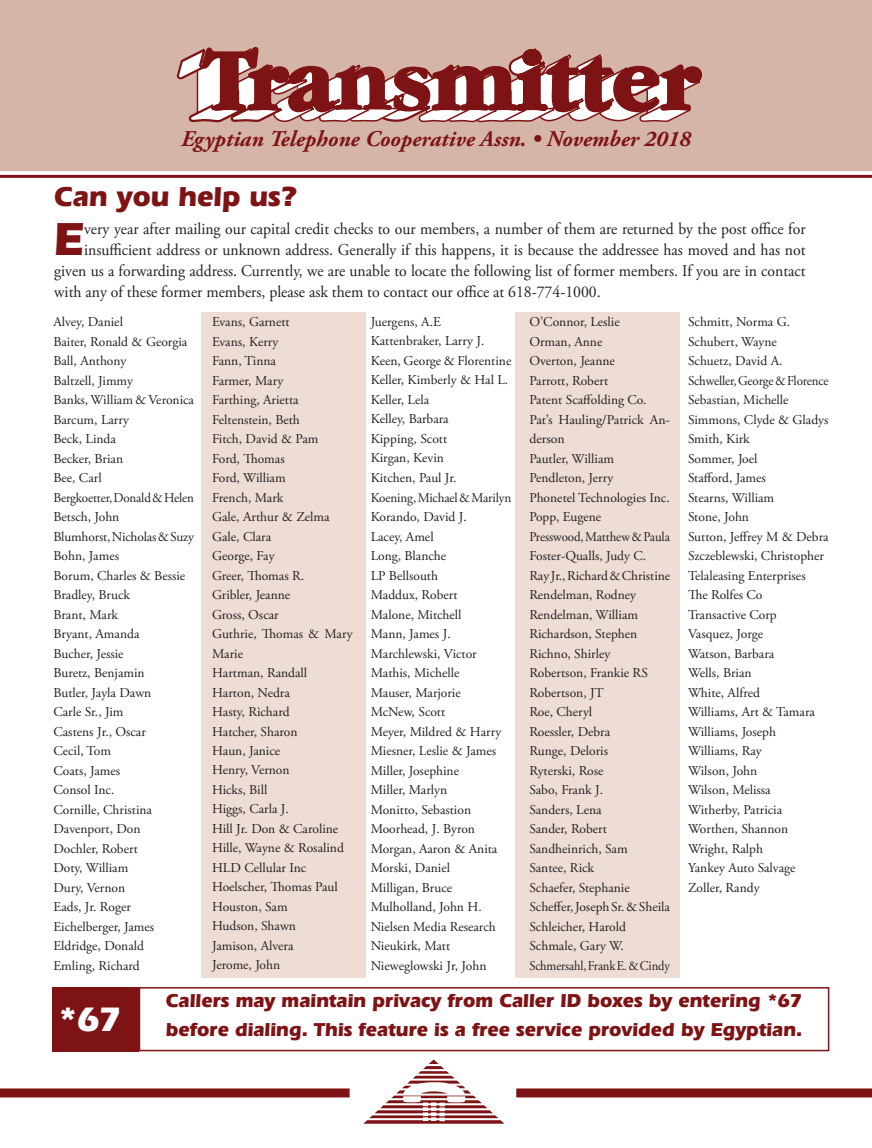
<style>
.page{position:relative;width:872px;height:1148px;background:#fff}
.page>*{position:absolute;margin:0;border:0;box-sizing:border-box;transform-origin:0 0}
.t1{font:700 48.15px "Eras IT Cby BT";color:#7e1315}
.t2{font:700 28.5px "Eras IT Cby BT";color:#7e1315}
.t3{font:italic 700 22.5px "Adobe Garamond Pro";color:#7e1315}
.t4{font:700 19.5px/28.5px "Eras IT Cby BT";color:#7e1315;text-align:right}
.t5{font:16.5px "Adobe Garamond Pro";color:#231f20;scale:.95 1}
.t6{font:13.5px/19.5px "Adobe Garamond Pro";color:#231f20}
</style>
<div class="page">
<div style="left:0;top:0;width:871px;height:171px;background:#d6b5a9"></div>
<div style="left:202px;top:312px;width:164px;height:665px;background:#edddd5"></div>
<div style="left:515px;top:312px;width:164px;height:665px;background:#edddd5"></div>
<svg style="left:117px;top:47px;width:660px;height:128px"></svg>
<div style="left:516px;top:1088px;width:355px;height:9px;background:#7e1315"></div>
<div style="left:0;top:1088px;width:349px;height:9px;background:#7e1315"></div>
<svg style="left:363px;top:1059px;width:141px;height:65px"></svg>
<hr style="left:0;top:175px;width:871px;height:3px;background:#7e1315">
<div style="left:139px;top:987px;width:690px;height:64px;border:2px solid #7e1315"></div>
<div style="left:52px;top:987px;width:87px;height:64px;background:#7e1315"></div>
<h3 class="t3" style="left:181px;top:126px;width:511px">Egyptian Telephone Cooperative Assn. • November 2018</h3>
<h2 class="t2" style="left:54px;top:179px;width:244px">Can you help us?</h2>
<h1 class="t1" style="left:54px;top:209px;width:31px">E</h1>
<p class="t5" style="left:84px;top:219px;width:760px">very year after mailing our capital credit checks to our members, a number of them are returned by the post office for</p>
<p class="t5" style="left:84px;top:240px;width:760px">insufficient address or unknown address. Generally if this happens, it is because the addressee has moved and has not</p>
<p class="t5" style="left:54px;top:261px;width:792px">given us a forwarding address. Currently, we are unable to locate the following list of former members. If you are in contact</p>
<p class="t5" style="left:54px;top:282px;width:576px">with any of these former members, please ask them to contact our office at 618-774-1000.</p>
<p class="t6" style="left:53px;top:313px;width:142px">Alvey, Daniel<br>Baiter, Ronald &amp; Georgia<br>Ball, Anthony<br>Baltzell, Jimmy<br>Banks, William &amp; Veronica<br>Barcum, Larry<br>Beck, Linda<br>Becker, Brian<br>Bee, Carl<br>Bergkoetter, Donald &amp; Helen<br>Betsch, John<br>Blumhorst, Nicholas &amp; Suzy<br>Bohn, James<br>Borum, Charles &amp; Bessie<br>Bradley, Bruck<br>Brant, Mark<br>Bryant, Amanda<br>Bucher, Jessie<br>Buretz, Benjamin<br>Butler, Jayla Dawn<br>Carle Sr., Jim<br>Castens Jr., Oscar<br>Cecil, Tom<br>Coats, James<br>Consol Inc.<br>Cornille, Christina<br>Davenport, Don<br>Dochler, Robert<br>Doty, William<br>Dury, Vernon<br>Eads, Jr. Roger<br>Eichelberger, James<br>Eldridge, Donald<br>Emling, Richard</p>
<p class="t6" style="left:212px;top:313px;width:142px">Evans, Garnett<br>Evans, Kerry<br>Fann, Tinna<br>Farmer, Mary<br>Farthing, Arietta<br>Feltenstein, Beth<br>Fitch, David &amp; Pam<br>Ford, Thomas<br>Ford, William<br>French, Mark<br>Gale, Arthur &amp; Zelma<br>Gale, Clara<br>George, Fay<br>Greer, Thomas R.<br>Gribler, Jeanne<br>Gross, Oscar<br>Guthrie, Thomas &amp; Mary<br>Marie<br>Hartman, Randall<br>Harton, Nedra<br>Hasty, Richard<br>Hatcher, Sharon<br>Haun, Janice<br>Henry, Vernon<br>Hicks, Bill<br>Higgs, Carla J.<br>Hill Jr. Don &amp; Caroline<br>Hille, Wayne &amp; Rosalind<br>HLD Cellular Inc<br>Hoelscher, Thomas Paul<br>Houston, Sam<br>Hudson, Shawn<br>Jamison, Alvera<br>Jerome, John</p>
<p class="t6" style="left:370px;top:312px;width:142px">Juergens, A.E<br>Kattenbraker, Larry J.<br>Keen, George &amp; Florentine<br>Keller, Kimberly &amp; Hal L.<br>Keller, Lela<br>Kelley, Barbara<br>Kipping, Scott<br>Kirgan, Kevin<br>Kitchen, Paul Jr.<br>Koening, Michael &amp; Marilyn<br>Korando, David J.<br>Lacey, Amel<br>Long, Blanche<br>LP Bellsouth<br>Maddux, Robert<br>Malone, Mitchell<br>Mann, James J.<br>Marchlewski, Victor<br>Mathis, Michelle<br>Mauser, Marjorie<br>McNew, Scott<br>Meyer, Mildred &amp; Harry<br>Miesner, Leslie &amp; James<br>Miller, Josephine<br>Miller, Marlyn<br>Monitto, Sebastion<br>Moorhead, J. Byron<br>Morgan, Aaron &amp; Anita<br>Morski, Daniel<br>Milligan, Bruce<br>Mulholland, John H.<br>Nielsen Media Research<br>Nieukirk, Matt<br>Nieweglowski Jr, John</p>
<p class="t6" style="left:529px;top:313px;width:142px">O’Connor, Leslie<br>Orman, Anne<br>Overton, Jeanne<br>Parrott, Robert<br>Patent Scaffolding Co.<br>Pat’s Hauling/Patrick An&shy;derson<br>Pautler, William<br>Pendleton, Jerry<br>Phonetel Technologies Inc.<br>Popp, Eugene<br>Presswood, Matthew &amp; Paula<br>Foster-Qualls, Judy C.<br>Ray Jr., Richard &amp; Christine<br>Rendelman, Rodney<br>Rendelman, William<br>Richardson, Stephen<br>Richno, Shirley<br>Robertson, Frankie RS<br>Robertson, JT<br>Roe, Cheryl<br>Roessler, Debra<br>Runge, Deloris<br>Ryterski, Rose<br>Sabo, Frank J.<br>Sanders, Lena<br>Sander, Robert<br>Sandheinrich, Sam<br>Santee, Rick<br>Schaefer, Stephanie<br>Scheffer, Joseph Sr. &amp; Sheila<br>Schleicher, Harold<br>Schmale, Gary W.<br>Schmersahl, Frank E. &amp; Cindy</p>
<p class="t6" style="left:687px;top:313px;width:142px">Schmitt, Norma G.<br>Schubert, Wayne<br>Schuetz, David A.<br>Schweller, George &amp; Florence<br>Sebastian, Michelle<br>Simmons, Clyde &amp; Gladys<br>Smith, Kirk<br>Sommer, Joel<br>Stafford, James<br>Stearns, William<br>Stone, John<br>Sutton, Jeffrey M &amp; Debra<br>Szczeblewski, Christopher<br>Telaleasing Enterprises<br>The Rolfes Co<br>Transactive Corp<br>Vasquez, Jorge<br>Watson, Barbara<br>Wells, Brian<br>White, Alfred<br>Williams, Art &amp; Tamara<br>Williams, Joseph<br>Williams, Ray<br>Wilson, John<br>Wilson, Melissa<br>Witherby, Patricia<br>Worthen, Shannon<br>Wright, Ralph<br>Yankey Auto Salvage<br>Zoller, Randy</p>
<h3 class="t4" style="left:57px;top:986px;width:746px">Callers may maintain privacy from Caller ID boxes by entering *67<br><sup>*67</sup> before dialing. This feature is a free service provided by Egyptian.</h3>
</div>
